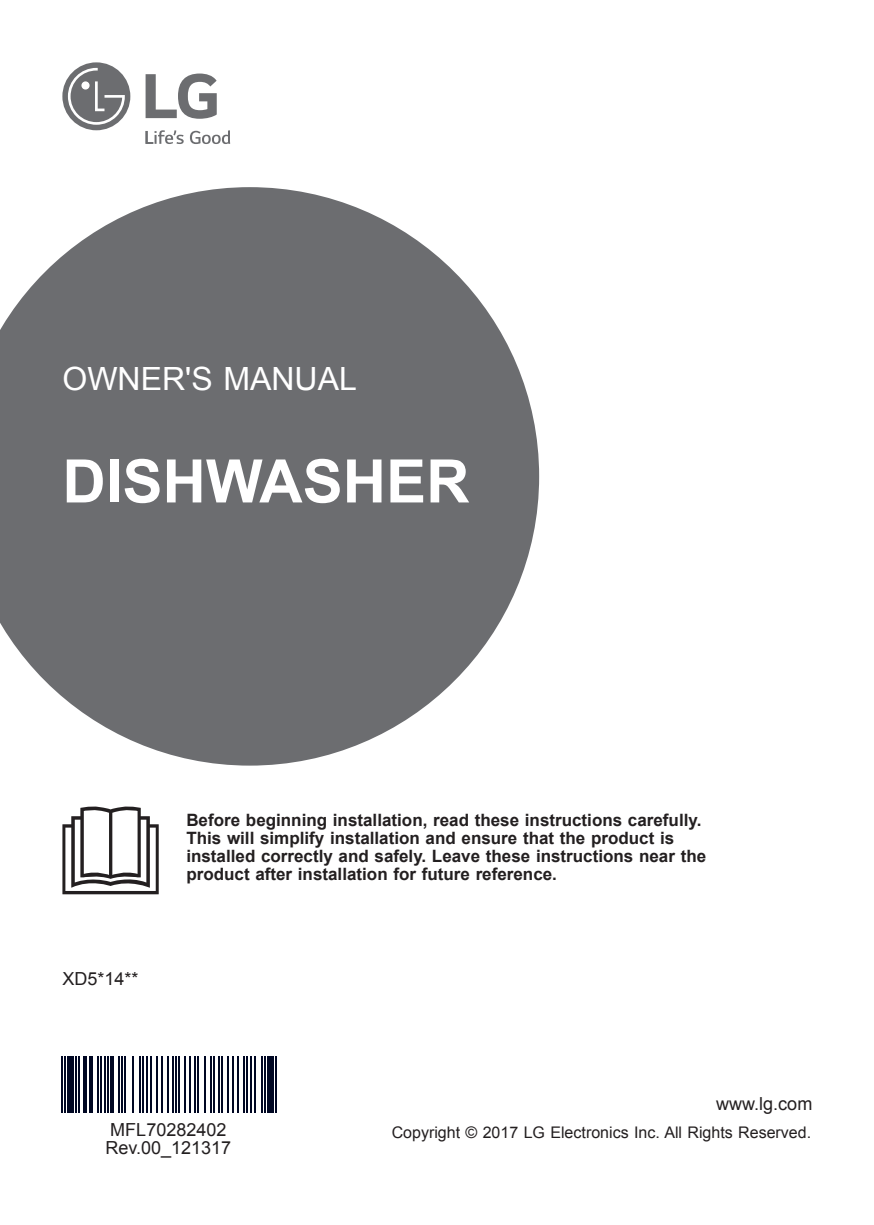
<style>
.page{position:relative;width:874px;height:1225px;background:#fff}
.page>*{position:absolute;margin:0;border:0;box-sizing:border-box;transform-origin:0 0}
.cella_layout{font:700 60px "Arial";color:#fff}
.cella_layout-2{font:32px "Arial";color:#fff}
.Version{font:18px "Arial";color:#231f20}
.cella_layout-3{font:18px "Arial";color:#231f20}
.cella_layout-4{font:700 17px/18px "Arial";color:#231f20}
.cella_layout-5{font:16px "Arial";color:#231f20}
</style>
<div class="page">
<svg style="left:0;top:187px;width:539px;height:578px;fill:#6c6d70"></svg>
<div style="left:62px;top:62px;width:68px;height:68px;background:#6c6d70;border-radius:50%"></div>
<svg style="left:68px;top:68px;width:57px;height:57px"></svg>
<svg style="left:145px;top:130px;width:38px;height:14px"></svg>
<svg style="left:190px;top:130px;width:40px;height:14px"></svg>
<svg style="left:145px;top:74px;width:72px;height:45px"></svg>
<svg style="left:62px;top:806px;width:97px;height:88px"></svg>
<hr style="left:61px;top:1056px;width:2px;height:57px;background:#000723">
<hr style="left:64px;top:1056px;width:2px;height:57px;background:#000723">
<div style="left:67px;top:1056px;width:7px;height:57px;background:#000723"></div>
<hr style="left:75px;top:1056px;width:2px;height:57px;background:#000723">
<hr style="left:78px;top:1056px;width:2px;height:57px;background:#000723">
<hr style="left:83px;top:1056px;width:3px;height:57px;background:#000723">
<hr style="left:89px;top:1056px;width:4px;height:57px;background:#000723">
<hr style="left:97px;top:1056px;width:2px;height:57px;background:#000723">
<hr style="left:101px;top:1056px;width:1px;height:57px;background:#000723">
<hr style="left:104px;top:1056px;width:1px;height:57px;background:#000723">
<hr style="left:107px;top:1056px;width:1px;height:57px;background:#000723">
<hr style="left:110px;top:1056px;width:3px;height:57px;background:#000723">
<hr style="left:118px;top:1056px;width:2px;height:57px;background:#000723">
<hr style="left:121px;top:1056px;width:2px;height:57px;background:#000723">
<hr style="left:124px;top:1056px;width:2px;height:57px;background:#000723">
<hr style="left:132px;top:1056px;width:2px;height:57px;background:#000723">
<hr style="left:139px;top:1056px;width:1px;height:57px;background:#000723">
<hr style="left:142px;top:1056px;width:1px;height:57px;background:#000723">
<hr style="left:146px;top:1056px;width:2px;height:57px;background:#000723">
<hr style="left:150px;top:1056px;width:1px;height:57px;background:#000723">
<hr style="left:156px;top:1056px;width:2px;height:57px;background:#000723">
<hr style="left:161px;top:1056px;width:1px;height:57px;background:#000723">
<hr style="left:167px;top:1056px;width:2px;height:57px;background:#000723">
<hr style="left:172px;top:1056px;width:1px;height:57px;background:#000723">
<hr style="left:175px;top:1056px;width:2px;height:57px;background:#000723">
<hr style="left:178px;top:1056px;width:2px;height:57px;background:#000723">
<hr style="left:185px;top:1056px;width:1px;height:57px;background:#000723">
<hr style="left:189px;top:1056px;width:2px;height:57px;background:#000723">
<hr style="left:194px;top:1056px;width:2px;height:57px;background:#000723">
<hr style="left:197px;top:1056px;width:2px;height:57px;background:#000723">
<hr style="left:204px;top:1056px;width:1px;height:57px;background:#000723">
<hr style="left:210px;top:1056px;width:1px;height:57px;background:#000723">
<hr style="left:213px;top:1056px;width:2px;height:57px;background:#000723">
<hr style="left:218px;top:1056px;width:1px;height:57px;background:#000723">
<hr style="left:221px;top:1056px;width:2px;height:57px;background:#000723">
<hr style="left:227px;top:1056px;width:2px;height:57px;background:#000723">
<hr style="left:232px;top:1056px;width:2px;height:57px;background:#000723">
<hr style="left:237px;top:1056px;width:1px;height:57px;background:#000723">
<hr style="left:243px;top:1056px;width:2px;height:57px;background:#000723">
<hr style="left:246px;top:1056px;width:2px;height:57px;background:#000723">
<hr style="left:249px;top:1056px;width:2px;height:57px;background:#000723">
<hr style="left:254px;top:1056px;width:2px;height:57px;background:#000723">
<hr style="left:261px;top:1056px;width:1px;height:57px;background:#000723">
<hr style="left:264px;top:1056px;width:1px;height:57px;background:#000723">
<div style="left:267px;top:1056px;width:6px;height:57px;background:#000723"></div>
<hr style="left:275px;top:1056px;width:1px;height:57px;background:#000723">
<p class="cella_layout-2" style="left:62px;top:358px;width:296px">OWNER'S MANUAL</p>
<p class="cella_layout" style="left:62px;top:441px;width:408px">DISHWASHER</p>
<p class="cella_layout-3" style="left:62px;top:967px;width:78px">XD5*14**</p>
<p class="cella_layout-4" style="left:186px;top:811px;width:521px">Before beginning installation, read these instructions carefully.<br>This will simplify installation and ensure that the product is installed correctly and safely. Leave these instructions near the product after installation for future reference.</p>
<p class="Version" style="left:715px;top:1092px;width:98px">www.lg.com</p>
<p class="Version" style="left:110px;top:1117px;width:118px">MFL70282402</p>
<p class="cella_layout-5" style="left:391px;top:1122px;width:421px">Copyright © 2017 LG Electronics Inc. All Rights Reserved.</p>
<p class="Version" style="left:105px;top:1135px;width:127px">Rev.00_121317</p>
</div>
